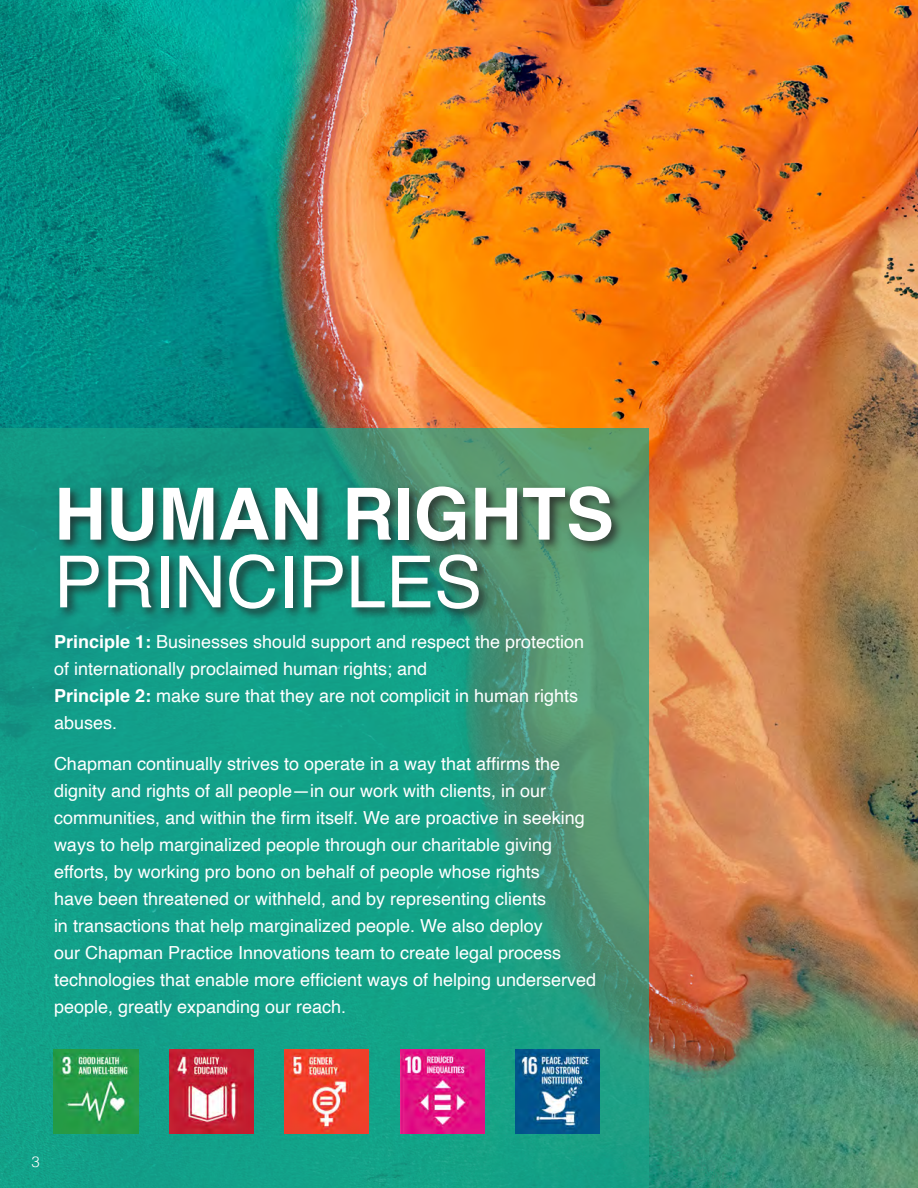
<style>
.page{position:relative;width:918px;height:1188px;background:#fff}
.page>*{position:absolute;margin:0;border:0;box-sizing:border-box;transform-origin:0 0}
.t1{font:700 72px "Helvetica";color:#fff}
.t2{font:72px "Helvetica";color:#fff}
.t3{font:18px/27px "Helvetica";color:#fff}
.t4{font:300 15px "Helvetica";color:#fff}
.s1{font-weight:700}
</style>
<div class="page">
<img style="left:0;top:0;width:918px;height:1188px">
<svg style="left:0;top:429px;width:649px;height:759px;background:#219c83"></svg>
<div style="left:57px;top:551px;width:434px;height:71px;background:#231f20;opacity:.75"></div>
<div style="left:56px;top:483px;width:568px;height:71px;background:#231f20;opacity:.75"></div>
<img style="left:400px;top:1050px;width:84px;height:84px">
<img style="left:515px;top:1050px;width:85px;height:84px">
<img style="left:54px;top:1050px;width:84px;height:84px">
<img style="left:169px;top:1050px;width:85px;height:84px">
<img style="left:285px;top:1050px;width:84px;height:84px">
<p class="t1" style="left:54px;top:456px;width:561px">HUMAN RIGHTS</p>
<p class="t2" style="left:54px;top:527px;width:430px">PRINCIPLES</p>
<p class="t3" style="left:54px;top:629px;width:532px"><span class="s1">Principle 1:</span> Businesses should support and respect the protection of internationally proclaimed human rights; and</p>
<p class="t3" style="left:54px;top:683px;width:526px"><span class="s1">Principle 2:</span> make sure that they are not complicit in human rights abuses.</p>
<p class="t3" style="left:54px;top:751px;width:544px">Chapman continually strives to operate in a way that affirms the dignity and rights of all people—in our work with clients, in our communities, and within the firm itself. We are proactive in seeking ways to help marginalized people through our charitable giving efforts, by working pro bono on behalf of people whose rights<br>have been threatened or withheld, and by representing clients<br>in transactions that help marginalized people. We also deploy<br>our Chapman Practice Innovations team to create legal process technologies that enable more efficient ways of helping underserved people, greatly expanding our reach.</p>
<p class="t4" style="left:32px;top:1149px;width:10px">3</p>
</div>
